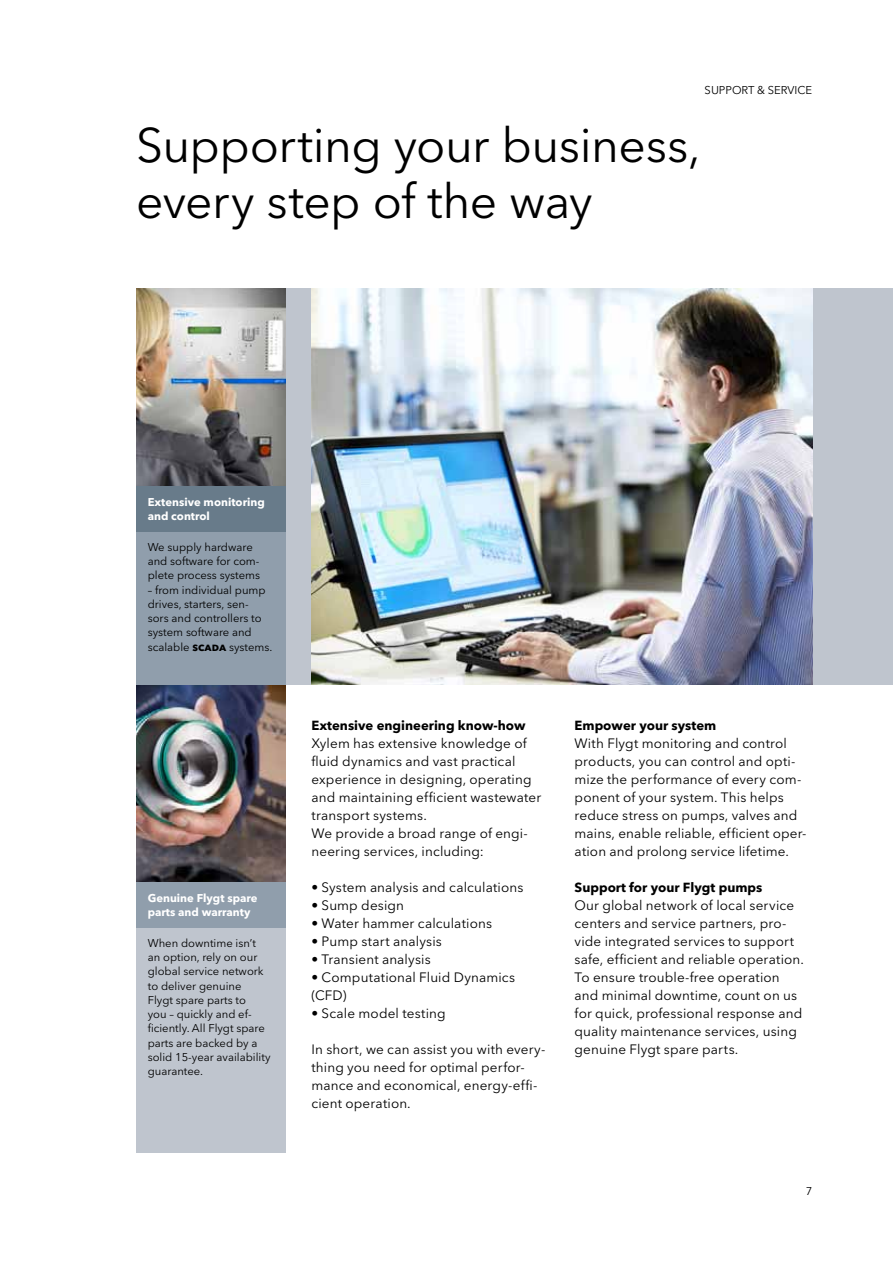
<style>
.page{position:relative;width:893px;height:1263px;background:#fff}
.page>*{position:absolute;margin:0;border:0;box-sizing:border-box;transform-origin:0 0}
.t1{font:48px/55.9px "Avenir Next LT Pro";letter-spacing:-.01em;color:#000}
.t2{font:13.5px/18px "Avenir Next LT Pro";letter-spacing:.01em;color:#000}
.t3{font:700 13.2px "Avenir Next LT Pro";color:#000}
.t4{font:11.25px/14.2px "Avenir Next LT Pro";color:#000}
.t5{font:700 11.25px/14.2px "Avenir Next LT Pro";color:#fff}
.s1{font-weight:700}
</style>
<div class="page">
<div style="left:136px;top:288px;width:757px;height:396px;background:#bfc5ce"></div>
<img style="left:136px;top:684px;width:150px;height:198px">
<img style="left:311px;top:288px;width:501px;height:396px">
<img style="left:136px;top:288px;width:150px;height:198px">
<div style="left:136px;top:531px;width:150px;height:153px;background:#909eac"></div>
<div style="left:136px;top:927px;width:150px;height:225px;background:#bfc5ce"></div>
<div style="left:136px;top:486px;width:150px;height:45px;background:#687b8a"></div>
<div style="left:136px;top:882px;width:150px;height:45px;background:#909eac"></div>
<p class="t4" style="left:705px;top:83px;width:23px">SUpport</p>
<p class="t4" style="left:757px;top:83px;width:57px">&amp; Service</p>
<h1 class="t1" style="left:136px;top:117px;width:566px">Supporting your business, every step of the way</h1>
<p class="t5" style="left:148px;top:495px;width:119px">Extensive monitoring and control</p>
<p class="t4" style="left:148px;top:540px;width:114px">We supply hardware and software for com&shy;plete process systems</p>
<p class="t4" style="left:148px;top:583px;width:126px">– from individual pump drives, starters, sen-<br>sors and controllers to system software and scalable <span class="s1">scada</span> systems.</p>
<p class="t5" style="left:148px;top:891px;width:111px">Genuine Flygt spare parts and warranty</p>
<p class="t4" style="left:148px;top:936px;width:124px">When downtime isn’t an option, rely on our global service network to deliver genuine<br>Flygt spare parts to<br>you – quickly and ef&shy;ficiently. All Flygt spare parts are backed by a solid 15-year availability guarantee.</p>
<p class="t3" style="left:311px;top:717px;width:216px">Extensive engineering know-how</p>
<p class="t2" style="left:311px;top:735px;width:231px">Xylem has extensive knowledge of fluid dynamics and vast practical experience in designing, operating and maintaining efficient wastewater transport systems.<br>We provide a broad range of engi&shy;neering services, including:</p>
<p class="t2" style="left:311px;top:878px;width:213px">• System analysis and calculations</p>
<p class="t2" style="left:311px;top:896px;width:94px">• Sump design</p>
<p class="t2" style="left:311px;top:914px;width:182px">• Water hammer calculations</p>
<p class="t2" style="left:311px;top:932px;width:132px">• Pump start analysis</p>
<p class="t2" style="left:311px;top:950px;width:121px">• Transient analysis</p>
<p class="t2" style="left:311px;top:968px;width:205px">• Computational Fluid Dynamics (CFD)</p>
<p class="t2" style="left:311px;top:1004px;width:136px">• Scale model testing</p>
<p class="t2" style="left:311px;top:1040px;width:235px">In short, we can assist you with every&shy;thing you need for optimal perfor&shy;mance and economical, energy-effi&shy;cient operation.</p>
<p class="t3" style="left:575px;top:717px;width:143px">Empower your system</p>
<p class="t2" style="left:575px;top:735px;width:233px">With Flygt monitoring and control products, you can control and opti&shy;mize the performance of every com&shy;ponent of your system. This helps reduce stress on pumps, valves and mains, enable reliable, efficient oper&shy;ation and prolong service lifetime.</p>
<p class="t3" style="left:575px;top:879px;width:189px">Support for your Flygt pumps</p>
<p class="t2" style="left:575px;top:897px;width:231px">Our global network of local service centers and service partners, pro&shy;vide integrated services to support safe, efficient and reliable operation.<br>To ensure trouble-free operation and minimal downtime, count on us for quick, professional response and quality maintenance services, using genuine Flygt spare parts.</p>
<p class="t4" style="left:806px;top:1184px;width:8px">7</p>
</div>
